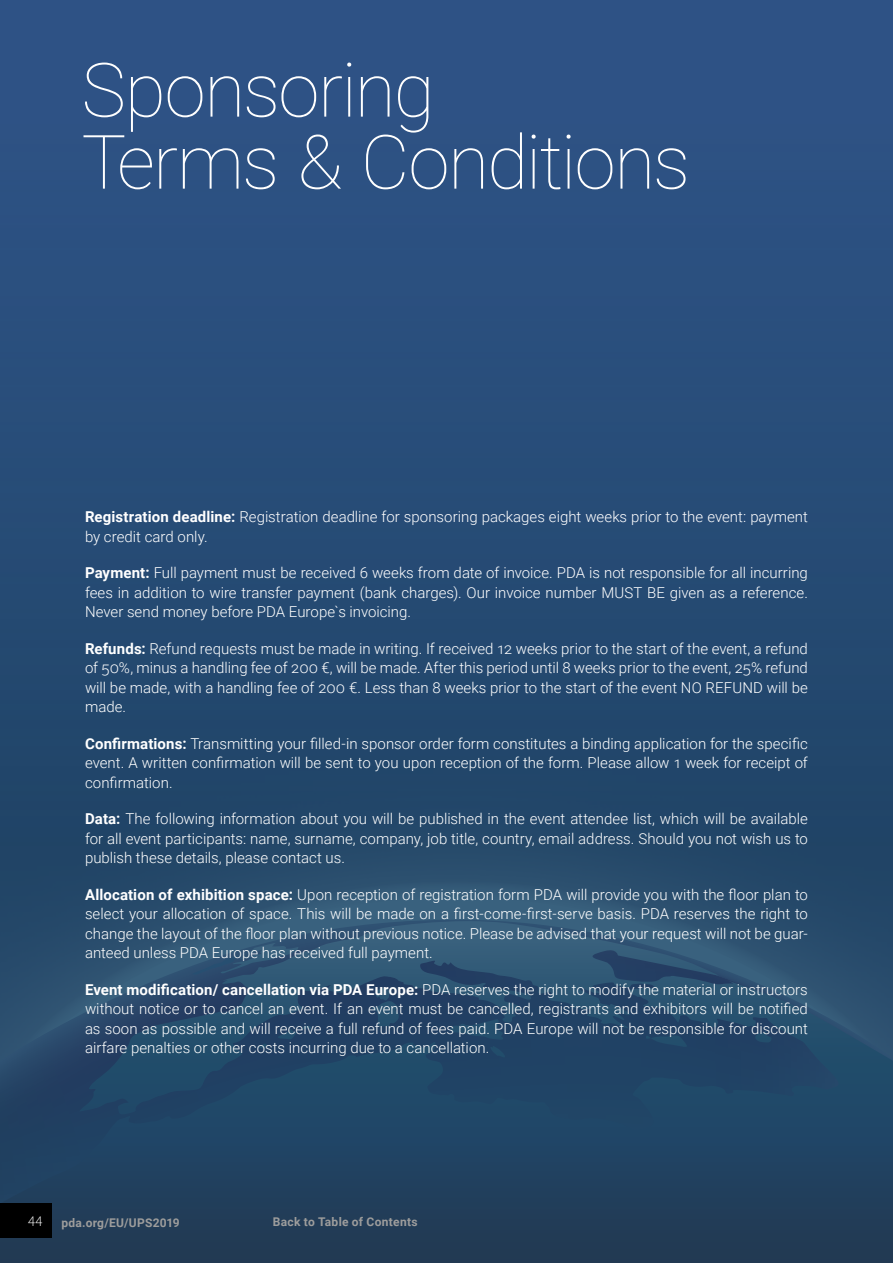
<style>
.page{position:relative;width:893px;height:1263px;background:#fff}
.page>*{position:absolute;margin:0;border:0;box-sizing:border-box;transform-origin:0 0}
.t1{font:100 75px/72px "Roboto";letter-spacing:-.025em;color:#fff}
.t2{font:300 15px/19.5px "Roboto";color:#fff;text-align:justify}
.t3{font:300 15px "Source Sans Pro";color:#fff}
.t4{font:700 12px "Roboto";letter-spacing:.02em;color:#9d9d9c}
.s1{font-weight:700}
</style>
<div class="page">
<div style="left:0;top:0;width:893px;height:1263px;background:linear-gradient(to right,#294e7b,#294e7b)"></div>
<div style="left:0;top:719px;width:893px;height:201px;background:#22466a"></div>
<svg style="left:24px;top:881px;width:852px;height:39px;background:#2c5170"></svg>
<svg style="left:0;top:920px;width:893px;height:343px;background:#234463"></svg>
<svg style="left:79px;top:927px;width:453px;height:188px;background:#264b6b"></svg>
<svg style="left:189px;top:943px;width:110px;height:32px;background:#315675"></svg>
<div style="left:0;top:1203px;width:51px;height:34px;background:#000"></div>
<h1 class="t1" style="left:81px;top:51px;width:610px">Sponsoring<br>Terms &amp; Conditions</h1>
<p class="t2" style="left:85px;top:507px;width:724px"><span class="s1">Registration deadline:</span> Registration deadline for sponsoring packages eight weeks prior to the event: payment by credit card only.</p>
<p class="t2" style="left:85px;top:563px;width:724px"><span class="s1">Payment:</span> Full payment must be received 6 weeks from date of invoice. PDA is not responsible for all incurring fees in addition to wire transfer payment (bank charges). Our invoice number MUST BE given as a reference.<br>Never send money before PDA Europe`s invoicing.</p>
<p class="t2" style="left:85px;top:638px;width:724px"><span class="s1">Refunds:</span> Refund requests must be made in writing. If received 12 weeks prior to the start of the event, a refund of 50%, minus a handling fee of 200 €, will be made. After this period until 8 weeks prior to the event, 25% refund will be made, with a handling fee of 200 €. Less than 8 weeks prior to the start of the event NO REFUND will be made.</p>
<p class="t2" style="left:85px;top:733px;width:724px"><span class="s1">Confirmations:</span> Transmitting your filled-in sponsor order form constitutes a binding application for the specific event. A written confirmation will be sent to you upon reception of the form. Please allow 1 week for receipt of confirmation.</p>
<p class="t2" style="left:85px;top:809px;width:724px"><span class="s1">Data:</span> The following information about you will be published in the event attendee list, which will be available for all event participants: name, surname, company, job title, country, email address. Should you not wish us to publish these details, please contact us.</p>
<p class="t2" style="left:85px;top:884px;width:724px"><span class="s1">Allocation of exhibition space:</span> Upon reception of registration form PDA will provide you with the floor plan to select your allocation of space. This will be made on a first-come-first-serve basis. PDA reserves the right to change the layout of the floor plan without previous notice. Please be advised that your request will not be guar&shy;anteed unless PDA Europe has received full payment.</p>
<p class="t2" style="left:85px;top:979px;width:724px"><span class="s1">Event modification/ cancellation via PDA Europe:</span> PDA reserves the right to modify the material or instructors without notice or to cancel an event. If an event must be cancelled, registrants and exhibitors will be notified as soon as possible and will receive a full refund of fees paid. PDA Europe will not be responsible for discount airfare penalties or other costs incurring due to a cancellation.</p>
<p class="t4" style="left:62px;top:1212px;width:120px">pda.org/EU/UPS2019</p>
<p class="t3" style="left:28px;top:1212px;width:16px">44</p>
<p class="t4" style="left:62px;top:1214px;width:120px">pda.org/EU/UPS2019</p>
<p class="t4" style="left:273px;top:1213px;width:146px">Back to Table of Contents</p>
</div>
